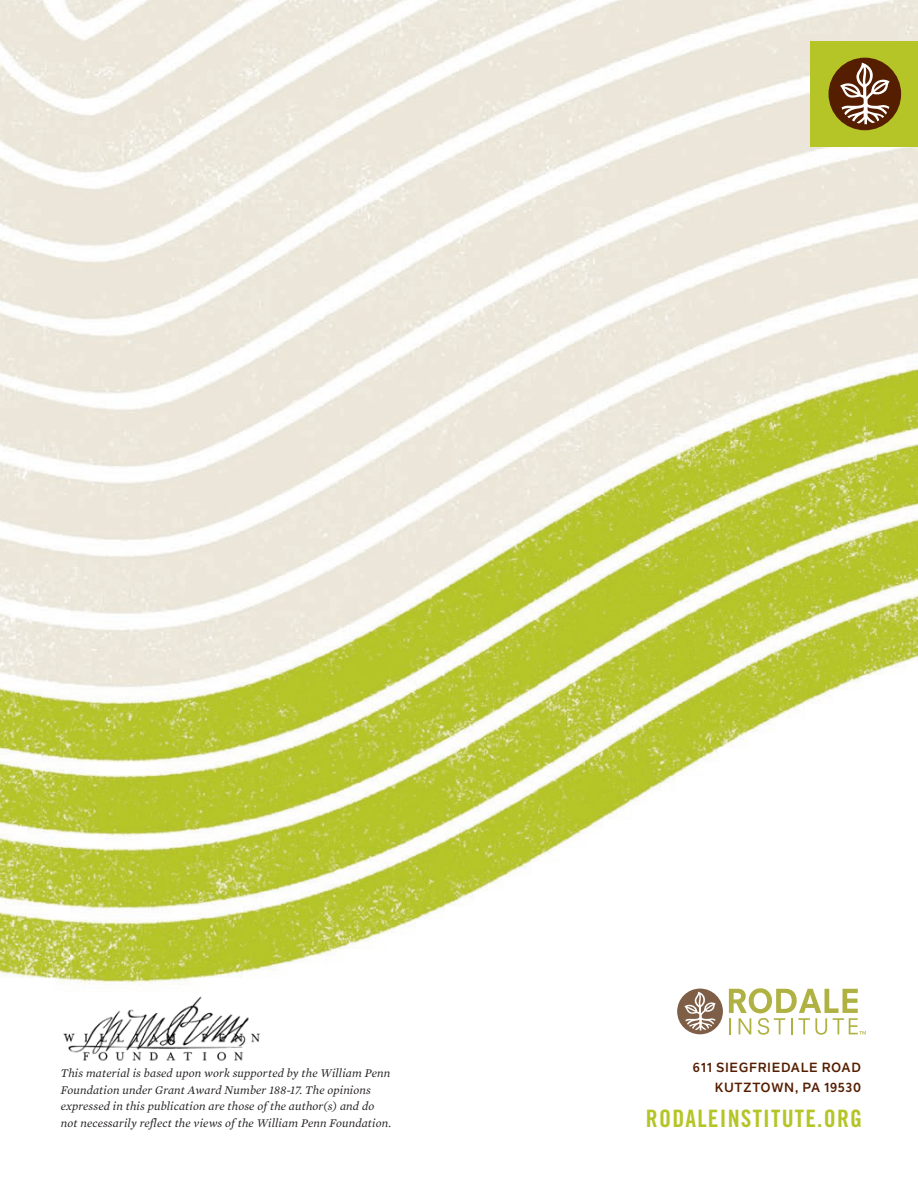
<style>
.page{position:relative;width:918px;height:1188px;background:#fff}
.page>*{position:absolute;margin:0;border:0;box-sizing:border-box;transform-origin:0 0}
.t1{font:24px "Trade Gothic LT Pro Bd Cn 20";letter-spacing:.05em;color:#b5c527}
.t2{font:700 13.2px "Nolan Next";letter-spacing:.05em;color:#551e00}
.t3{font:italic 12px "Mercury Text G1";letter-spacing:.01em;color:#231f20}
</style>
<div class="page">
<img style="left:0;top:0;width:918px;height:1035px">
<div style="left:811px;top:41px;width:107px;height:106px;background:#b5c527"></div>
<svg style="left:829px;top:58px;width:72px;height:72px"></svg>
<svg style="left:729px;top:988px;width:137px;height:47px"></svg>
<svg style="left:677px;top:989px;width:46px;height:45px"></svg>
<img style="left:61px;top:994px;width:203px;height:67px">
<p class="t3" style="left:61px;top:1066px;width:331px">This material is based upon work supported by the William Penn</p>
<p class="t3" style="left:61px;top:1082px;width:312px">Foundation under Grant Award Number 188-17. The opinions</p>
<p class="t3" style="left:61px;top:1099px;width:315px">expressed in this publication are those of the author(s) and do</p>
<p class="t3" style="left:61px;top:1115px;width:332px">not necessarily reflect the views of the William Penn Foundation.</p>
<p class="t2" style="left:693px;top:1059px;width:170px">611 SIEGFRIEDALE ROAD</p>
<p class="t2" style="left:715px;top:1079px;width:148px">KUTZTOWN, PA 19530</p>
<p class="t1" style="left:646px;top:1104px;width:218px">RODALEINSTITUTE.ORG</p>
</div>
